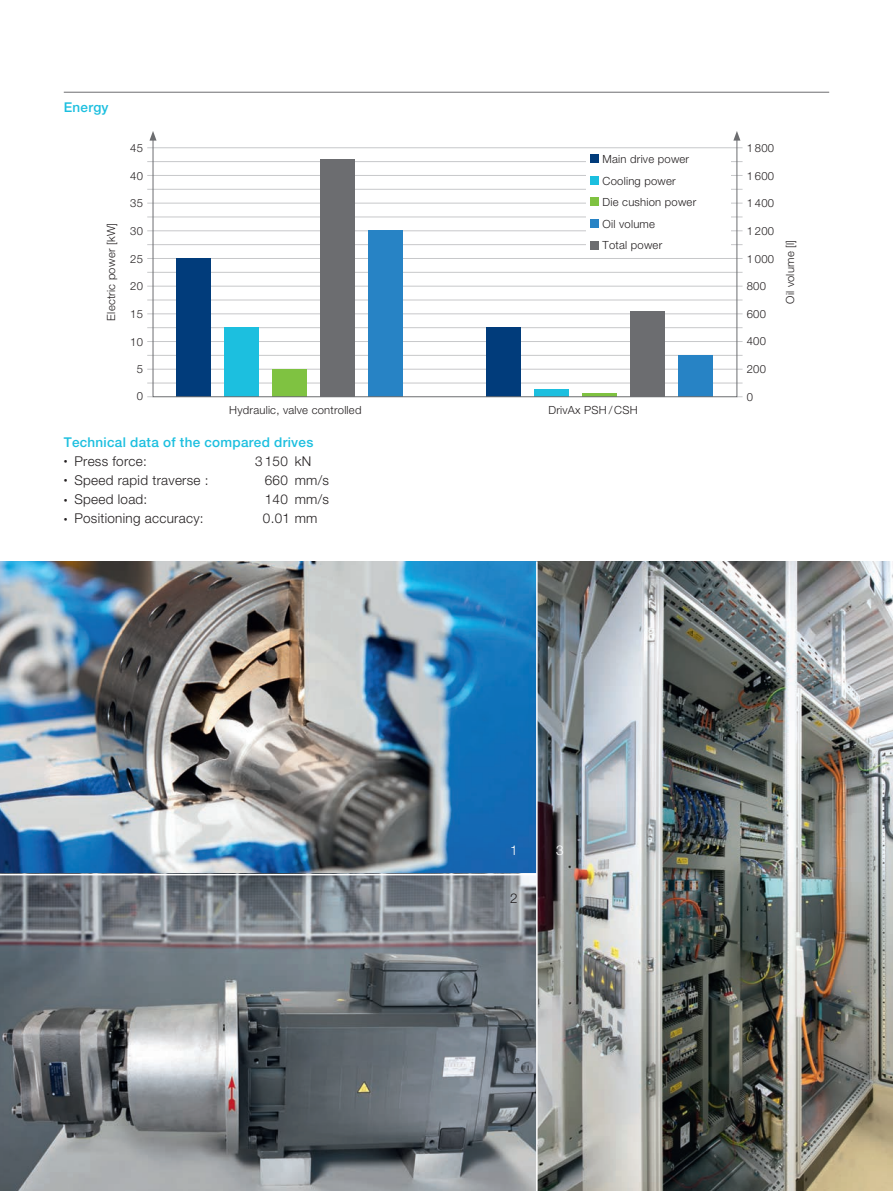
<style>
.page{position:relative;width:893px;height:1191px;background:#fff}
.page>*{position:absolute;margin:0;border:0;box-sizing:border-box;transform-origin:0 0}
.t1{font:300 13.5px "Helvetica Neue LT Pro";letter-spacing:.02em;color:#231f20}
.t2{font:500 13.5px "Helvetica Neue LT Pro";letter-spacing:.02em;color:#1cbfdf}
.t3{font:300 13.5px "Helvetica Neue LT Pro";color:#fff}
.t4{font:300 11.25px/21.6px "Helvetica Neue LT Pro";letter-spacing:.02em;color:#231f20}
.s1{font-size:7.5px}
</style>
<div class="page">
<img style="left:0;top:561px;width:893px;height:630px">
<hr style="left:536px;top:561px;width:2px;height:630px;background:#fff">
<hr style="left:0;top:874px;width:536px;height:1px;background:#fff">
<hr style="left:64px;top:92px;width:765px;height:1px;background:#6c6d70">
<hr style="left:147px;top:286px;width:595px;height:1px;background:#c7c8ca">
<hr style="left:147px;top:189px;width:595px;height:1px;background:#c7c8ca">
<hr style="left:147px;top:300px;width:595px;height:1px;background:#c7c8ca">
<hr style="left:147px;top:203px;width:595px;height:1px;background:#c7c8ca">
<hr style="left:147px;top:313px;width:595px;height:1px;background:#c7c8ca">
<hr style="left:147px;top:217px;width:595px;height:1px;background:#c7c8ca">
<hr style="left:147px;top:327px;width:595px;height:1px;background:#c7c8ca">
<hr style="left:147px;top:230px;width:595px;height:1px;background:#c7c8ca">
<hr style="left:147px;top:341px;width:595px;height:1px;background:#c7c8ca">
<hr style="left:147px;top:244px;width:595px;height:1px;background:#c7c8ca">
<hr style="left:147px;top:147px;width:595px;height:1px;background:#c7c8ca">
<hr style="left:147px;top:355px;width:595px;height:1px;background:#c7c8ca">
<hr style="left:147px;top:258px;width:595px;height:1px;background:#c7c8ca">
<hr style="left:147px;top:161px;width:595px;height:1px;background:#c7c8ca">
<hr style="left:147px;top:369px;width:595px;height:1px;background:#c7c8ca">
<hr style="left:147px;top:272px;width:595px;height:1px;background:#c7c8ca">
<hr style="left:147px;top:175px;width:595px;height:1px;background:#c7c8ca">
<hr style="left:147px;top:383px;width:595px;height:1px;background:#c7c8ca">
<div style="left:487px;top:328px;width:34px;height:69px;background:#013c7b"></div>
<div style="left:224px;top:327px;width:34px;height:70px;background:#1cbfdf"></div>
<div style="left:535px;top:389px;width:34px;height:8px;background:#1cbfdf"></div>
<div style="left:273px;top:369px;width:34px;height:28px;background:#7fc241"></div>
<hr style="left:582px;top:393px;width:34px;height:4px;background:#7fc241">
<div style="left:369px;top:231px;width:34px;height:166px;background:#2783c5"></div>
<div style="left:321px;top:159px;width:34px;height:238px;background:#6c6d70"></div>
<div style="left:678px;top:355px;width:34px;height:42px;background:#2783c5"></div>
<div style="left:630px;top:311px;width:34px;height:86px;background:#6c6d70"></div>
<div style="left:586px;top:153px;width:145px;height:98px;background:#fff"></div>
<div style="left:591px;top:155px;width:8px;height:8px;background:#013c7b"></div>
<div style="left:591px;top:176px;width:8px;height:9px;background:#1cbfdf"></div>
<div style="left:591px;top:198px;width:8px;height:8px;background:#7fc241"></div>
<div style="left:591px;top:219px;width:8px;height:9px;background:#2783c5"></div>
<div style="left:591px;top:241px;width:8px;height:8px;background:#6c6d70"></div>
<div style="left:176px;top:258px;width:34px;height:139px;background:#013c7b"></div>
<div style="left:153px;top:138px;width:584px;height:259px;border:1px solid #6c6d70"></div>
<svg style="left:149px;top:131px;width:8px;height:10px"></svg>
<svg style="left:733px;top:131px;width:7px;height:10px"></svg>
<p class="t2" style="left:64px;top:99px;width:46px">Energy</p>
<p class="t4" style="left:100px;top:320px;width:99px;rotate:-90deg">Electric power [kW]</p>
<p class="t4" style="left:130px;top:137px;width:14px">45</p>
<p class="t4" style="left:747px;top:137px;width:29px">1 800</p>
<p class="t4" style="left:130px;top:165px;width:14px">40</p>
<p class="t4" style="left:130px;top:192px;width:14px">35</p>
<p class="t4" style="left:130px;top:220px;width:14px">30</p>
<p class="t4" style="left:130px;top:248px;width:14px">25</p>
<p class="t4" style="left:603px;top:148px;width:95px">Main drive power<br>Cooling power<br>Die cushion power<br>Oil volume<br>Total power</p>
<p class="t4" style="left:747px;top:165px;width:29px">1 600</p>
<p class="t4" style="left:747px;top:192px;width:29px">1 400</p>
<p class="t4" style="left:747px;top:219px;width:29px">1 200</p>
<p class="t4" style="left:747px;top:248px;width:29px">1 000</p>
<p class="t4" style="left:130px;top:275px;width:14px">20</p>
<p class="t4" style="left:130px;top:303px;width:14px">15</p>
<p class="t4" style="left:747px;top:275px;width:21px">800</p>
<p class="t4" style="left:747px;top:303px;width:21px">600</p>
<p class="t4" style="left:130px;top:331px;width:14px">10</p>
<p class="t4" style="left:747px;top:330px;width:21px">400</p>
<p class="t4" style="left:137px;top:358px;width:8px">5</p>
<p class="t4" style="left:747px;top:358px;width:21px">200</p>
<p class="t4" style="left:137px;top:385px;width:8px">0</p>
<p class="t4" style="left:747px;top:386px;width:8px">0</p>
<p class="t4" style="left:229px;top:399px;width:134px">Hydraulic, valve controlled</p>
<p class="t4" style="left:548px;top:399px;width:91px">DrivAx PSH / CSH</p>
<p class="t2" style="left:64px;top:434px;width:251px">Technical data of the compared drives</p>
<p class="t1" style="left:64px;top:453px;width:85px"><span class="s1">•</span> Press force:</p>
<p class="t1" style="left:255px;top:453px;width:58px">3 150 kN</p>
<p class="t1" style="left:64px;top:472px;width:146px"><span class="s1">•</span> Speed rapid traverse :</p>
<p class="t1" style="left:265px;top:472px;width:66px">660 mm/s</p>
<p class="t1" style="left:64px;top:491px;width:85px"><span class="s1">•</span> Speed load:</p>
<p class="t1" style="left:265px;top:491px;width:66px">140 mm/s</p>
<p class="t1" style="left:64px;top:510px;width:141px"><span class="s1">•</span> Positioning accuracy:</p>
<p class="t1" style="left:263px;top:510px;width:56px">0.01 mm</p>
<p class="t4" style="left:779px;top:304px;width:65px;rotate:-90deg">Oil volume [l]</p>
<p class="t3" style="left:510px;top:842px;width:9px">1</p>
<p class="t1" style="left:510px;top:890px;width:9px">2</p>
<p class="t3" style="left:556px;top:842px;width:9px">3</p>
</div>
